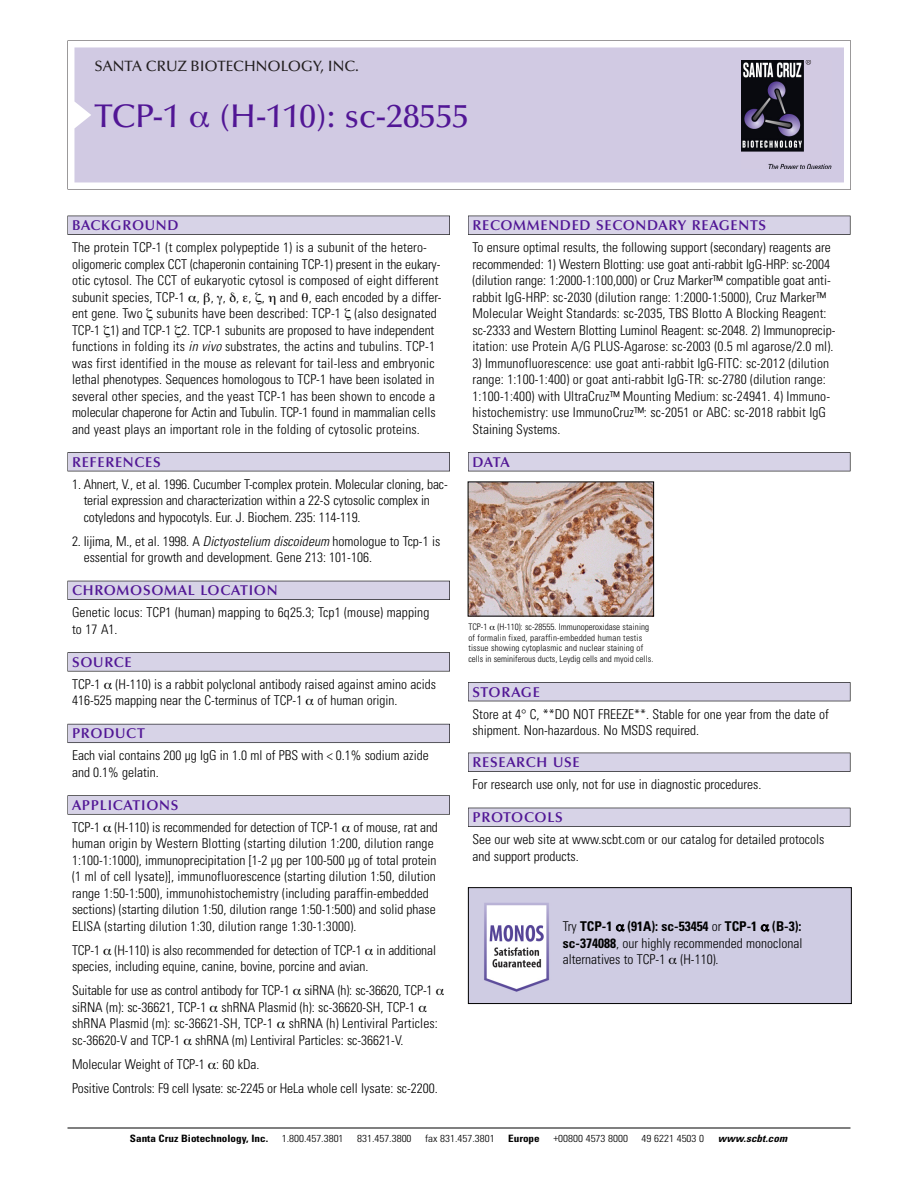
<style>
.page{position:relative;width:918px;height:1188px;background:#fff}
.page>*{position:absolute;margin:0;border:0;box-sizing:border-box;transform-origin:0 0}
.t1{font:500 33px "Optima";color:#511695}
.t2{font:500 15px "Optima";color:#231f20}
.t3{font:600 14.25px "Optima";letter-spacing:.05em;color:#511695}
.t4{font:300 condensed 13.5px/16.5px "Univers";color:#000}
.t5{font:300 condensed 10.2px "Univers";color:#000;scale:1.1 1}
.t6{font:700 condensed 10.2px "Univers";color:#000;scale:1.1 1}
.t7{font:italic 700 condensed 10.2px "Univers";letter-spacing:.005em;color:#000;scale:1.1 1}
.t8{font:300 condensed 9px/10.5px "Univers";letter-spacing:.015em;color:#000}
.s1{font-style:italic}
.s2{font-weight:700}
</style>
<div class="page">
<svg style="left:68px;top:40px;width:783px;height:149px"></svg>
<div style="left:74px;top:47px;width:770px;height:135px;background:#d1cae3"></div>
<img style="left:741px;top:60px;width:90px;height:108px">
<div style="left:68px;top:216px;width:382px;height:19px;background:#525155"></div>
<div style="left:68px;top:216px;width:381px;height:18px;background:#d7d3e7"></div>
<div style="left:68px;top:452px;width:382px;height:19px;background:#525155"></div>
<div style="left:68px;top:453px;width:381px;height:18px;background:#d7d3e7"></div>
<div style="left:68px;top:581px;width:382px;height:19px;background:#525158"></div>
<div style="left:68px;top:581px;width:381px;height:18px;background:#d7d3e7"></div>
<div style="left:68px;top:652px;width:382px;height:19px;background:#575759"></div>
<div style="left:68px;top:653px;width:381px;height:18px;background:#d7d3e7"></div>
<div style="left:68px;top:724px;width:382px;height:19px;background:#5b5a62"></div>
<div style="left:68px;top:724px;width:381px;height:18px;background:#d7d3e7"></div>
<div style="left:68px;top:795px;width:382px;height:20px;background:#626263"></div>
<div style="left:68px;top:796px;width:381px;height:18px;background:#d7d3e7"></div>
<div style="left:468px;top:216px;width:382px;height:19px;background:#525155"></div>
<div style="left:468px;top:216px;width:382px;height:18px;background:#d7d3e7"></div>
<div style="left:468px;top:452px;width:382px;height:19px;background:#525155"></div>
<div style="left:468px;top:453px;width:382px;height:18px;background:#d7d3e7"></div>
<div style="left:468px;top:682px;width:382px;height:19px;background:#525156"></div>
<div style="left:468px;top:683px;width:382px;height:18px;background:#d7d3e7"></div>
<div style="left:468px;top:753px;width:382px;height:19px;background:#525155"></div>
<div style="left:468px;top:753px;width:382px;height:18px;background:#d7d3e7"></div>
<div style="left:468px;top:808px;width:382px;height:19px;background:#515055"></div>
<div style="left:468px;top:808px;width:382px;height:18px;background:#d7d3e7"></div>
<hr style="left:68px;top:1128px;width:782px;height:1px;background:#000">
<img style="left:470px;top:484px;width:182px;height:130px">
<img style="left:470px;top:889px;width:380px;height:113px">
<div style="left:468px;top:887px;width:384px;height:117px;border:1px solid #000"></div>
<svg style="left:190px;top:112px;width:19px;height:16px"></svg>
<svg style="left:616px;top:925px;width:8px;height:6px"></svg>
<svg style="left:761px;top:925px;width:8px;height:6px"></svg>
<svg style="left:669px;top:958px;width:8px;height:6px"></svg>
<p class="t2" style="left:94px;top:61px;width:266px">SANTA CRUZ BIOTECHNOLOGY, INC.</p>
<h1 class="t1" style="left:94px;top:103px;width:376px">TCP-1 (H-110): sc-28555</h1>
<p class="t3" style="left:72px;top:219px;width:108px">BACKGROUND</p>
<p class="t4" style="left:72px;top:240px;width:371px">The protein TCP-1 (t complex polypeptide 1) is a subunit of the hetero&shy;oligomeric complex CCT (chaperonin containing TCP-1) present in the eukary&shy;otic cytosol. The CCT of eukaryotic cytosol is composed of eight different subunit species, TCP-1 , , , , , , and , each encoded by a differ&shy;ent gene. Two subunits have been described: TCP-1 (also designated TCP-1 1) and TCP-1 2. TCP-1 subunits are proposed to have independent functions in folding its <span class="s1">in vivo</span> substrates, the actins and tubulins. TCP-1 was first identified in the mouse as relevant for tail-less and embryonic lethal phenotypes. Sequences homologous to TCP-1 have been isolated in several other species, and the yeast TCP-1 has been shown to encode a molecular chaperone for Actin and Tubulin. TCP-1 found in mammalian cells and yeast plays an important role in the folding of cytosolic proteins.</p>
<p class="t3" style="left:72px;top:456px;width:90px">REFERENCES</p>
<p class="t4" style="left:84px;top:477px;width:366px;text-indent:-12px">1. Ahnert, V., et al. 1996. Cucumber T-complex protein. Molecular cloning, bac&shy;terial expression and characterization within a 22-S cytosolic complex in cotyledons and hypocotyls. Eur. J. Biochem. 235: 114-119.</p>
<p class="t4" style="left:84px;top:534px;width:358px;text-indent:-12px">2. Iijima, M., et al. 1998. A <span class="s1">Dictyostelium discoideum</span> homologue to Tcp-1 is essential for growth and development. Gene 213: 101-106.</p>
<p class="t3" style="left:72px;top:585px;width:207px">CHROMOSOMAL LOCATION</p>
<p class="t4" style="left:72px;top:605px;width:359px">Genetic locus: TCP1 (human) mapping to 6q25.3; Tcp1 (mouse) mapping to 17 A1.</p>
<p class="t3" style="left:72px;top:656px;width:61px">SOURCE</p>
<p class="t4" style="left:72px;top:677px;width:365px">TCP-1 (H-110) is a rabbit polyclonal antibody raised against amino acids<br>416-525 mapping near the C-terminus of TCP-1 of human origin.</p>
<p class="t3" style="left:72px;top:728px;width:74px">PRODUCT</p>
<p class="t4" style="left:72px;top:748px;width:358px">Each vial contains 200 µg IgG in 1.0 ml of PBS with &lt; 0.1% sodium azide and 0.1% gelatin.</p>
<p class="t3" style="left:72px;top:799px;width:108px">APPLICATIONS</p>
<p class="t4" style="left:72px;top:820px;width:367px">TCP-1 (H-110) is recommended for detection of TCP-1 of mouse, rat and human origin by Western Blotting (starting dilution 1:200, dilution range 1:100-1:1000), immunoprecipitation [1-2 µg per 100-500 µg of total protein (1 ml of cell lysate)], immunofluorescence (starting dilution 1:50, dilution range 1:50-1:500), immunohistochemistry (including paraffin-embedded sections) (starting dilution 1:50, dilution range 1:50-1:500) and solid phase ELISA (starting dilution 1:30, dilution range 1:30-1:3000).</p>
<p class="t4" style="left:72px;top:943px;width:365px">TCP-1 (H-110) is also recommended for detection of TCP-1 in additional species, including equine, canine, bovine, porcine and avian.</p>
<p class="t4" style="left:72px;top:983px;width:367px">Suitable for use as control antibody for TCP-1 siRNA (h): sc-36620, TCP-1 siRNA (m): sc-36621, TCP-1 shRNA Plasmid (h): sc-36620-SH, TCP-1 shRNA Plasmid (m): sc-36621-SH, TCP-1 shRNA (h) Lentiviral Particles: sc-36620-V and TCP-1 shRNA (m) Lentiviral Particles: sc-36621-V.</p>
<p class="t4" style="left:72px;top:1053px;width:367px;line-height:24px">Molecular Weight of TCP-1 : 60 kDa.<br>Positive Controls: F9 cell lysate: sc-2245 or HeLa whole cell lysate: sc-2200.</p>
<p class="t3" style="left:473px;top:219px;width:295px">RECOMMENDED SECONDARY REAGENTS</p>
<p class="t4" style="left:473px;top:240px;width:364px">To ensure optimal results, the following support (secondary) reagents are recommended: 1) Western Blotting: use goat anti-rabbit IgG-HRP: sc-2004 (dilution range: 1:2000-1:100,000) or Cruz Marker™ compatible goat anti&shy;rabbit IgG-HRP: sc-2030 (dilution range: 1:2000-1:5000), Cruz Marker™ Molecular Weight Standards: sc-2035, TBS Blotto A Blocking Reagent: sc-2333 and Western Blotting Luminol Reagent: sc-2048. 2) Immunoprecip&shy;itation: use Protein A/G PLUS-Agarose: sc-2003 (0.5 ml agarose/2.0 ml).</p>
<p class="t4" style="left:473px;top:356px;width:359px">3) Immunofluorescence: use goat anti-rabbit IgG-FITC: sc-2012 (dilution range: 1:100-1:400) or goat anti-rabbit IgG-TR: sc-2780 (dilution range:<br>1:100-1:400) with UltraCruz™ Mounting Medium: sc-24941. 4) Immuno&shy;histochemistry: use ImmunoCruz™: sc-2051 or ABC: sc-2018 rabbit IgG Staining Systems.</p>
<p class="t3" style="left:473px;top:456px;width:39px">DATA</p>
<p class="t8" style="left:468px;top:623px;width:187px">TCP-1 (H-110): sc-28555. Immunoperoxidase staining of formalin fixed, paraffin-embedded human testis tissue showing cytoplasmic and nuclear staining of cells in seminiferous ducts, Leydig cells and myoid cells.</p>
<p class="t3" style="left:473px;top:686px;width:69px">STORAGE</p>
<p class="t4" style="left:473px;top:707px;width:358px">Store at 4° C, **DO NOT FREEZE**. Stable for one year from the date of shipment. Non-hazardous. No MSDS required.</p>
<p class="t3" style="left:473px;top:756px;width:109px">RESEARCH USE</p>
<p class="t4" style="left:473px;top:777px;width:290px">For research use only, not for use in diagnostic procedures.</p>
<p class="t3" style="left:473px;top:812px;width:92px">PROTOCOLS</p>
<p class="t4" style="left:473px;top:832px;width:353px">See our web site at www.scbt.com or our catalog for detailed protocols and support products.</p>
<p class="t4" style="left:563px;top:919px;width:241px;text-align:justify">Try <span class="s2">TCP-1 (91A): sc-53454</span> or <span class="s2">TCP-1 (B-3): sc-374088</span>, our highly recommended monoclonal alternatives to TCP-1 (H-110).</p>
<p class="t6" style="left:130px;top:1135px;width:127px">Santa Cruz Biotechnology, Inc.</p>
<p class="t5" style="left:282px;top:1135px;width:58px">1.800.457.3801</p>
<p class="t5" style="left:357px;top:1135px;width:51px">831.457.3800</p>
<p class="t5" style="left:425px;top:1135px;width:65px">fax 831.457.3801</p>
<p class="t6" style="left:508px;top:1135px;width:30px">Europe</p>
<p class="t5" style="left:553px;top:1135px;width:69px">+00800 4573 8000</p>
<p class="t5" style="left:642px;top:1135px;width:58px">49 6221 4503 0</p>
<p class="t7" style="left:718px;top:1135px;width:64px">www.scbt.com</p>
</div>
